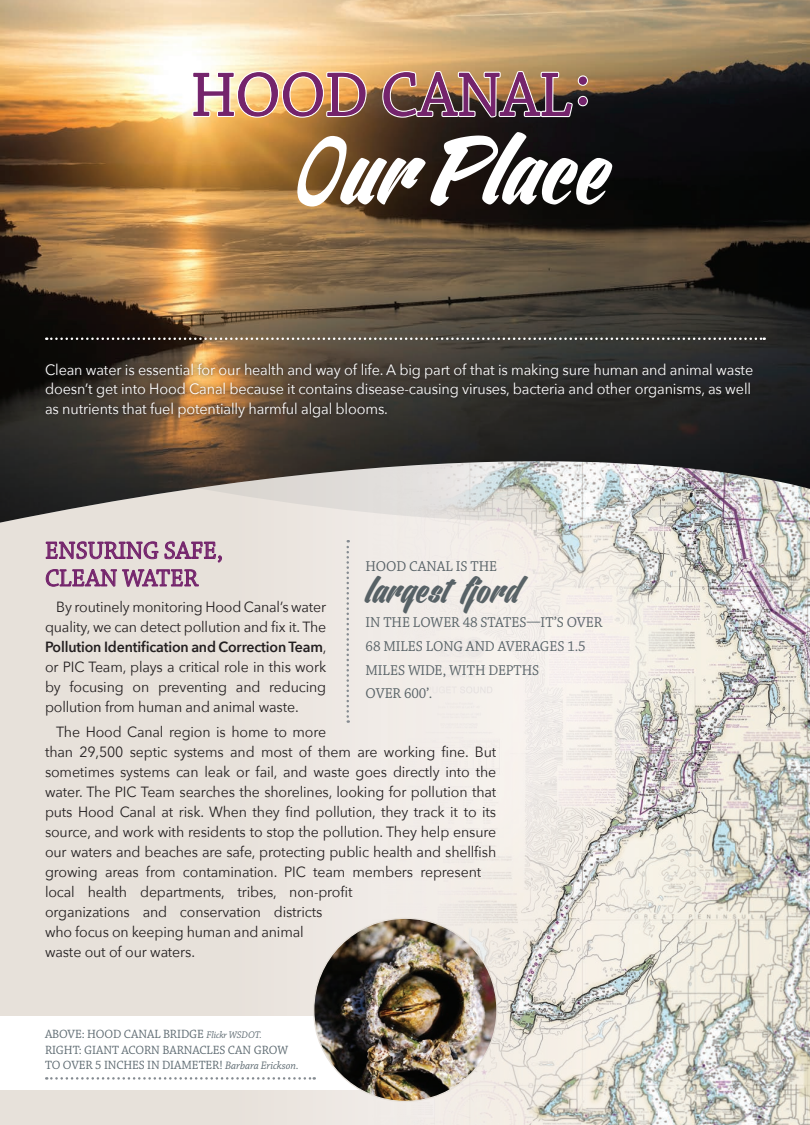
<style>
.page{position:relative;width:810px;height:1125px;background:#fff}
.page>*{position:absolute;margin:0;border:0;box-sizing:border-box;transform-origin:0 0}
.headline{font:italic 119.88px "Ventography Personal Use Only";letter-spacing:.02em;color:#fff}
.headline-2{font:64.75px "Chaparral Pro";letter-spacing:-.005em;color:#74246c}
.t1{font:italic 45px "Ventography Personal Use Only";letter-spacing:.02em;color:#5d6a71}
.headline-3{font:25px/27.5px "Chaparral Pro";letter-spacing:-.005em;color:#74246c}
.body{font:15px/19.4px "Avenir Next";letter-spacing:-.01em;color:#fff;scale:.96 1}
.t2{font:15px/23.8px "Chaparral Pro";letter-spacing:-.005em;color:#5d6a71;scale:.96 1}
.body-2{font:14.75px/20px "Avenir Next";letter-spacing:-.01em;color:#231f20;text-align:justify;scale:.96 1}
.highlight_vento{font:12.62px/15.1px "Chaparral Pro";letter-spacing:-.01em;color:#5d6a71;scale:.96 1}
.s1{font-weight:600}
.s2{font-style:italic;font-size:10.12px}
.s3{font-style:italic;font-size:11.38px}
.s4{font-size:11.38px}
</style>
<div class="page">
<div style="left:1px;top:525px;width:350px;height:600px;background:#e7e1da"></div>
<img style="left:351px;top:523px;width:459px;height:602px">
<svg style="left:46px;top:528px;width:176px;height:61px;background:#cfbbc3"></svg>
<svg style="left:347px;top:540px;width:2px;height:183px"></svg>
<img style="left:1px;top:0;width:809px;height:523px">
<img style="left:0;top:0;width:1px;height:562px">
<svg style="left:46px;top:338px;width:719px;height:2px"></svg>
<svg style="left:41px;top:359px;width:716px;height:63px;background:#42382e"></svg>
<div style="left:0;top:1017px;width:418px;height:73px;background:#fff"></div>
<svg style="left:46px;top:1077px;width:269px;height:3px"></svg>
<svg style="left:191px;top:69px;width:177px;height:50px"></svg>
<img style="left:381px;top:69px;width:209px;height:50px">
<img style="left:314px;top:918px;width:183px;height:183px;border-radius:92px">
<img style="left:0;top:562px;width:1px;height:296px">
<img style="left:0;top:851px;width:1px;height:274px">
<p class="headline-2" style="left:191px;top:59px;width:401px">HOOD CANAL:</p>
<p class="headline" style="left:289px;top:106px;width:320px">Our Place</p>
<p class="body" style="left:45px;top:359px;width:739px">Clean water is essential for our health and way of life. A big part of that is making sure human and animal waste doesn’t get into Hood Canal because it contains disease-causing viruses, bacteria and other organisms, as well as nutrients that fuel potentially harmful algal blooms.</p>
<p class="headline-3" style="left:45px;top:538px;width:180px">ENSURING SAFE,<br>CLEAN WATER</p>
<p class="body-2" style="left:45px;top:596px;width:295px;text-indent:11px">By routinely monitoring Hood Canal’s water quality, we can detect pollution and fix it. The <span class="s1">Pollution Identification and Correction Team</span>, or PIC Team, plays a critical role in this work by focusing on preventing and reducing pollution from human and animal waste.</p>
<p class="body-2" style="left:45px;top:721px;width:472px;text-align:left;text-indent:11px">The Hood Canal region is home to more<br>than 29,500 septic systems and most of them are working fine. But sometimes systems can leak or fail, and waste goes directly into the water. The PIC Team searches the shorelines, looking for pollution that puts Hood Canal at risk. When they find pollution, they track it to its source, and work with residents to stop the pollution. They help ensure our waters and beaches are safe, protecting public health and shellfish growing areas from contamination. PIC team members represent local health departments, tribes, non-profit<br>organizations and conservation districts<br>who focus on keeping human and animal<br>waste out of our waters.</p>
<p class="t2" style="left:366px;top:555px;width:139px">HOOD CANAL IS THE</p>
<h3 class="t1" style="left:366px;top:566px;width:154px">largest fjord</h3>
<p class="t2" style="left:366px;top:611px;width:248px">IN THE LOWER 48 STATES—IT’S OVER<br>68 MILES LONG AND AVERAGES 1.5<br>MILES WIDE, WITH DEPTHS<br>OVER 600’.</p>
<p class="highlight_vento" style="left:45px;top:1027px;width:266px">ABOVE: HOOD CANAL BRIDGE <span class="s2">Flickr WSDOT.<br></span>RIGHT: GIANT ACORN BARNACLES CAN GROW<br>TO OVER 5 INCHES IN DIAMETER! <span class="s3">Barbara Erickson</span><span class="s4">.</span></p>
</div>
